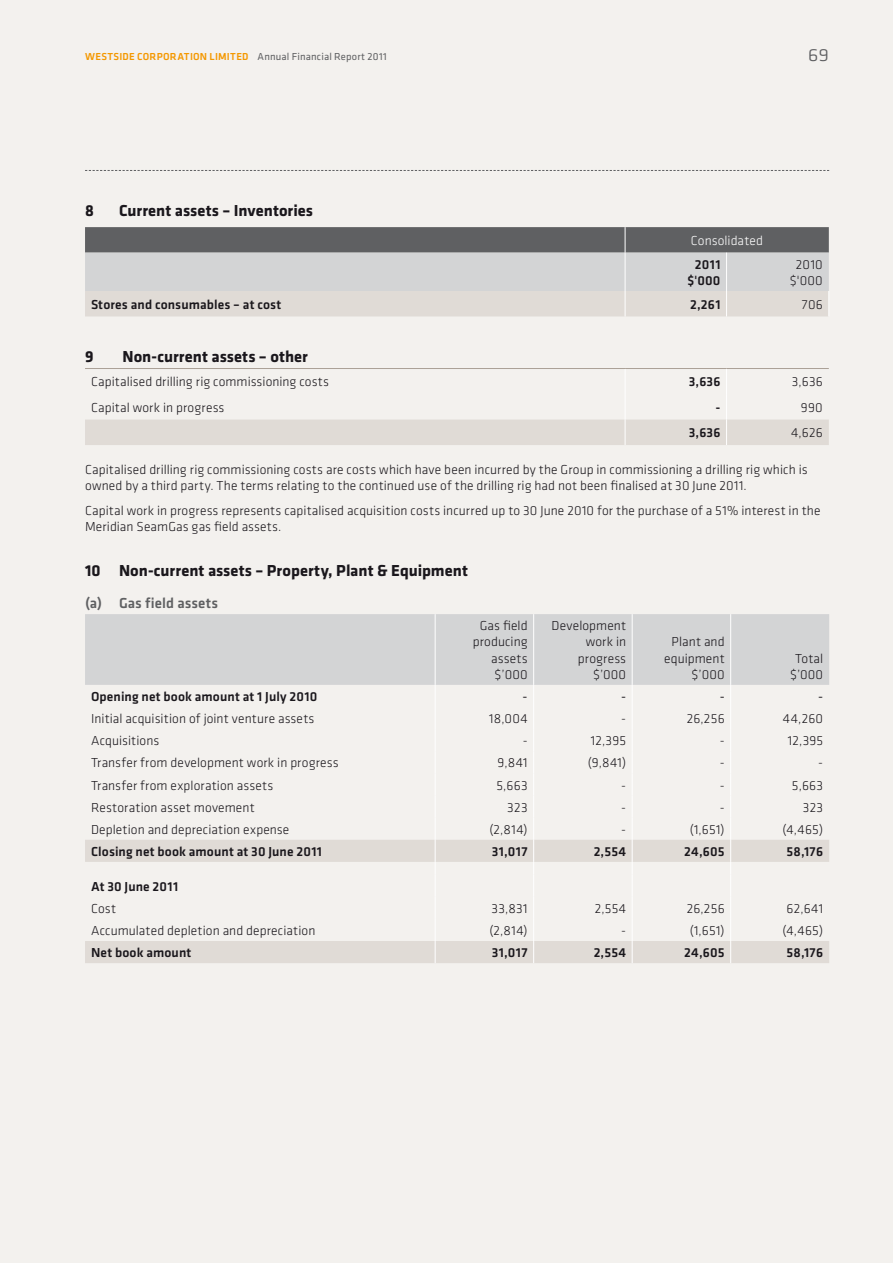
<style>
.page{position:relative;width:893px;height:1263px;background:#f3f1ee}
.page>*{position:absolute;margin:0;border:0;box-sizing:border-box;transform-origin:0 0}
.t1{font:300 22.5px "Klavika";color:#5f6062}
.t2{font:700 16.5px "Klavika";color:#1a171c}
.t3{font:500 15px "Klavika";letter-spacing:.005em;color:#5f6062}
.t4{font:300 13.5px/16.2px "Klavika";letter-spacing:.005em;color:#1a171c;text-align:right}
.t5{font:500 13.5px/16.2px "Klavika";letter-spacing:.01em;color:#1a171c;text-align:center}
.t6{font:300 13.5px "Klavika";letter-spacing:.005em;color:#fff}
.t7{font:13.5px "Klavika";color:#1a171c}
.t8{font:500 10.5px "Klavika";letter-spacing:.02em;color:#f39800}
.s1{font-weight:400;color:#5f6062}
</style>
<div class="page">
<svg style="left:85px;top:170px;width:744px;height:1px"></svg>
<svg style="left:85px;top:369px;width:744px;height:76px"></svg>
<hr style="left:85px;top:368px;width:540px;height:1px;background:#aaa096">
<hr style="left:625px;top:368px;width:101px;height:1px;background:#aaa096">
<hr style="left:726px;top:368px;width:103px;height:1px;background:#aaa096">
<svg style="left:85px;top:227px;width:744px;height:89px;background:#b5b5b4"></svg>
<div style="left:85px;top:614px;width:744px;height:71px;background:#d3d4d5"></div>
<svg style="left:85px;top:840px;width:744px;height:123px"></svg>
<hr style="left:435px;top:614px;width:1px;height:71px;background:#fff">
<hr style="left:533px;top:614px;width:1px;height:71px;background:#fff">
<hr style="left:632px;top:614px;width:1px;height:71px;background:#fff">
<hr style="left:730px;top:614px;width:1px;height:71px;background:#fff">
<svg style="left:435px;top:685px;width:1px;height:278px"></svg>
<svg style="left:533px;top:685px;width:1px;height:278px"></svg>
<svg style="left:632px;top:685px;width:1px;height:278px"></svg>
<svg style="left:730px;top:685px;width:1px;height:278px"></svg>
<p class="t8" style="left:85px;top:51px;width:303px">WESTSIDE CORPORATION LIMITED <span class="s1">Annual Financial Report 2011</span></p>
<h1 class="t1" style="left:808px;top:41px;width:23px">69</h1>
<p class="t2" style="left:85px;top:202px;width:10px">8</p>
<p class="t2" style="left:119px;top:202px;width:195px">Current assets – Inventories</p>
<p class="t6" style="left:691px;top:233px;width:74px">Consolidated</p>
<p class="t5" style="left:687px;top:256px;width:35px">2011 $'000</p>
<p class="t4" style="left:790px;top:256px;width:34px;text-align:center">2010 $'000</p>
<p class="t5" style="left:91px;top:296px;width:192px">Stores and consumables – at cost</p>
<p class="t5" style="left:690px;top:296px;width:32px">2,261</p>
<p class="t4" style="left:802px;top:296px;width:22px">706</p>
<p class="t2" style="left:85px;top:348px;width:10px">9</p>
<p class="t2" style="left:123px;top:348px;width:187px">Non-current assets – other</p>
<p class="t4" style="left:91px;top:374px;width:240px">Capitalised drilling rig commissioning costs</p>
<p class="t5" style="left:689px;top:374px;width:33px">3,636</p>
<p class="t4" style="left:792px;top:374px;width:33px">3,636</p>
<p class="t4" style="left:91px;top:399px;width:135px">Capital work in progress</p>
<p class="t5" style="left:715px;top:399px;width:7px">-</p>
<p class="t4" style="left:801px;top:399px;width:23px">990</p>
<p class="t5" style="left:689px;top:425px;width:33px">3,636</p>
<p class="t4" style="left:791px;top:425px;width:33px">4,626</p>
<p class="t4" style="left:85px;top:462px;width:724px;text-align:left">Capitalised drilling rig commissioning costs are costs which have been incurred by the Group in commissioning a drilling rig which is owned by a third party. The terms relating to the continued use of the drilling rig had not been finalised at 30 June 2011.</p>
<p class="t4" style="left:85px;top:502px;width:737px;text-align:left">Capital work in progress represents capitalised acquisition costs incurred up to 30 June 2010 for the purchase of a 51% interest in the<br>Meridian SeamGas gas field assets.</p>
<p class="t2" style="left:85px;top:562px;width:384px">10 Non-current assets – Property, Plant &amp; Equipment</p>
<p class="t3" style="left:85px;top:595px;width:135px">(a) Gas field assets</p>
<p class="t4" style="left:473px;top:618px;width:56px">Gas field producing assets $’000</p>
<p class="t4" style="left:552px;top:618px;width:76px">Development work in progress $’000</p>
<p class="t4" style="left:664px;top:634px;width:62px">Plant and equipment $’000</p>
<p class="t4" style="left:790px;top:650px;width:35px;text-align:center">Total $’000</p>
<p class="t5" style="left:91px;top:689px;width:228px">Opening net book amount at 1 July 2010</p>
<p class="t7" style="left:523px;top:689px;width:6px">-</p>
<p class="t7" style="left:621px;top:689px;width:6px">-</p>
<p class="t7" style="left:720px;top:689px;width:6px">-</p>
<p class="t7" style="left:818px;top:689px;width:6px">-</p>
<p class="t4" style="left:91px;top:711px;width:225px">Initial acquisition of joint venture assets</p>
<p class="t4" style="left:489px;top:711px;width:40px">18,004</p>
<p class="t4" style="left:621px;top:711px;width:6px">-</p>
<p class="t4" style="left:687px;top:711px;width:40px">26,256</p>
<p class="t4" style="left:783px;top:711px;width:42px">44,260</p>
<p class="t4" style="left:91px;top:733px;width:70px">Acquisitions</p>
<p class="t4" style="left:523px;top:733px;width:6px">-</p>
<p class="t4" style="left:591px;top:733px;width:37px">12,395</p>
<p class="t4" style="left:720px;top:733px;width:6px">-</p>
<p class="t4" style="left:788px;top:733px;width:37px">12,395</p>
<p class="t4" style="left:91px;top:755px;width:249px">Transfer from development work in progress</p>
<p class="t4" style="left:497px;top:755px;width:32px">9,841</p>
<p class="t4" style="left:588px;top:755px;width:40px">(9,841)</p>
<p class="t4" style="left:720px;top:755px;width:6px">-</p>
<p class="t4" style="left:818px;top:755px;width:6px">-</p>
<p class="t4" style="left:91px;top:777px;width:184px">Transfer from exploration assets</p>
<p class="t4" style="left:496px;top:777px;width:33px">5,663</p>
<p class="t4" style="left:621px;top:777px;width:6px">-</p>
<p class="t4" style="left:720px;top:777px;width:6px">-</p>
<p class="t4" style="left:792px;top:777px;width:33px">5,663</p>
<p class="t4" style="left:91px;top:799px;width:165px">Restoration asset movement</p>
<p class="t4" style="left:507px;top:799px;width:22px">323</p>
<p class="t4" style="left:621px;top:799px;width:6px">-</p>
<p class="t4" style="left:720px;top:799px;width:6px">-</p>
<p class="t4" style="left:803px;top:799px;width:22px">323</p>
<p class="t4" style="left:91px;top:821px;width:200px">Depletion and depreciation expense</p>
<p class="t4" style="left:489px;top:821px;width:40px">(2,814)</p>
<p class="t4" style="left:621px;top:821px;width:6px">-</p>
<p class="t4" style="left:690px;top:821px;width:37px">(1,651)</p>
<p class="t4" style="left:782px;top:821px;width:42px">(4,465)</p>
<p class="t5" style="left:91px;top:843px;width:233px">Closing net book amount at 30 June 2011</p>
<p class="t5" style="left:492px;top:843px;width:37px">31,017</p>
<p class="t5" style="left:594px;top:843px;width:34px">2,554</p>
<p class="t5" style="left:684px;top:843px;width:42px">24,605</p>
<p class="t5" style="left:786px;top:843px;width:38px">58,176</p>
<p class="t5" style="left:91px;top:878px;width:89px">At 30 June 2011</p>
<p class="t4" style="left:91px;top:900px;width:27px">Cost</p>
<p class="t4" style="left:492px;top:900px;width:38px">33,831</p>
<p class="t4" style="left:595px;top:900px;width:33px">2,554</p>
<p class="t4" style="left:687px;top:900px;width:40px">26,256</p>
<p class="t4" style="left:786px;top:900px;width:38px">62,641</p>
<p class="t4" style="left:91px;top:923px;width:226px">Accumulated depletion and depreciation</p>
<p class="t4" style="left:489px;top:923px;width:40px">(2,814)</p>
<p class="t4" style="left:621px;top:923px;width:6px">-</p>
<p class="t4" style="left:690px;top:923px;width:37px">(1,651)</p>
<p class="t4" style="left:782px;top:923px;width:42px">(4,465)</p>
<p class="t5" style="left:91px;top:945px;width:102px">Net book amount</p>
<p class="t5" style="left:492px;top:945px;width:37px">31,017</p>
<p class="t5" style="left:594px;top:945px;width:34px">2,554</p>
<p class="t5" style="left:684px;top:945px;width:42px">24,605</p>
<p class="t5" style="left:786px;top:945px;width:38px">58,176</p>
</div>
